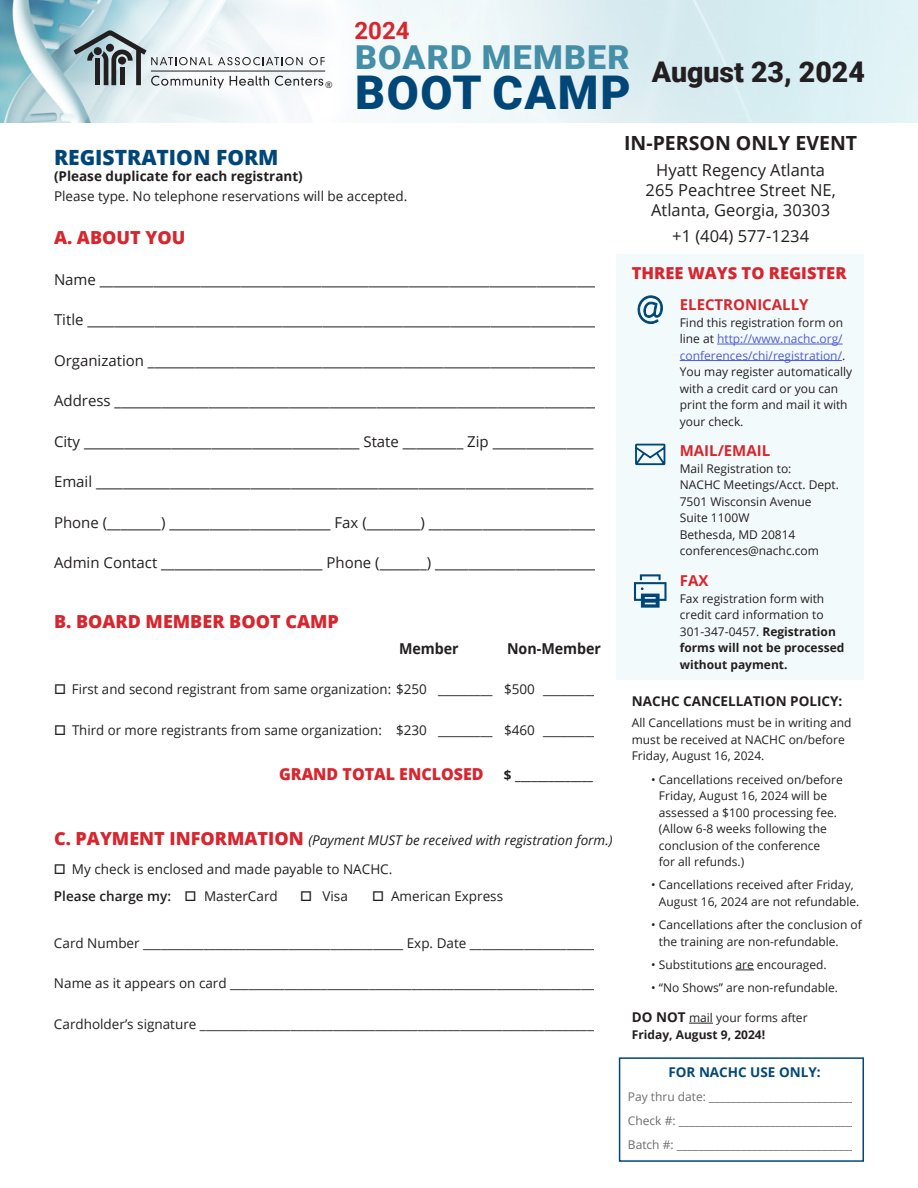
<style>
.page{position:relative;width:918px;height:1188px;background:#fff}
.page>*{position:absolute;margin:0;border:0;box-sizing:border-box;transform-origin:0 0}
.t1{font:900 46.5px "Roboto";letter-spacing:.035em;color:#004778}
.t2{font:900 33px "Roboto";letter-spacing:.035em;color:#448ea8}
.t3{font:900 28.5px "Roboto";color:#231f20}
.t4{font:700 24px "Roboto";color:#d8252e}
.t5{font:800 21px "Open Sans";color:#004778}
.t6{font:700 19.5px "Open Sans";color:#231f20}
.t7{font:800 18px "Open Sans";color:#d8252e}
.t8{font:16.5px/19.8px "Open Sans";color:#231f20;text-align:center}
.t9{font:800 16.5px "Open Sans";color:#d8252e}
.t10{font:15px "Open Sans";color:#231f20}
.t11{font:700 15px "Open Sans";color:#d8252e}
.t12{font:700 15px "Open Sans";color:#231f20;scale:.95 1}
.t13{font:13.5px/19.5px "Open Sans";color:#231f20}
.t14{font:italic 13.5px "Open Sans";color:#231f20}
.t15{font:600 13.5px "Open Sans";color:#231f20}
.t16{font:700 13.5px "Open Sans";color:#231f20}
.t17{font:700 13.5px "Open Sans";color:#004778}
.t18{font:12px/16.5px "Open Sans";color:#231f20}
.t19{font:12px "Open Sans";color:#6c6d70}
.t20{font:700 12px/16.5px "Open Sans";color:#231f20}
.t21{font:9px "Open Sans";color:#231f20}
.s1{font-weight:700}
.s2{font-weight:700;font-size:13.5px;color:#231f20}
.s3{font-weight:800;font-style:normal;font-size:18px;color:#d8252e}
.s4{font-weight:400}
.s5{color:#4f5cd6}
.s6{font-size:13.5px}
</style>
<div class="page">
<div style="left:617px;top:254px;width:247px;height:426px;background:#f3fafb"></div>
<img style="left:0;top:0;width:918px;height:122px">
<svg style="left:74px;top:30px;width:251px;height:58px"></svg>
<hr style="left:151px;top:71px;width:174px;height:1px;background:#231f20">
<hr style="left:717px;top:344px;width:126px;height:1px;background:#4f5cd6">
<hr style="left:680px;top:360px;width:162px;height:1px;background:#4f5cd6">
<svg style="left:736px;top:970px;width:18px;height:1px"></svg>
<svg style="left:689px;top:1023px;width:24px;height:1px"></svg>
<svg style="left:638px;top:295px;width:25px;height:29px"></svg>
<svg style="left:635px;top:443px;width:31px;height:23px"></svg>
<svg style="left:634px;top:574px;width:33px;height:34px"></svg>
<div style="left:619px;top:1057px;width:245px;height:105px;border:2px solid #004778"></div>
<p class="t21" style="left:325px;top:78px;width:9px">®</p>
<p class="t4" style="left:354px;top:13px;width:57px">2024</p>
<p class="t2" style="left:355px;top:34px;width:276px">BOARD MEMBER</p>
<p class="t1" style="left:355px;top:60px;width:277px">BOOT CAMP</p>
<p class="t3" style="left:652px;top:52px;width:215px">August 23, 2024</p>
<p class="t5" style="left:54px;top:141px;width:226px">REGISTRATION FORM</p>
<p class="t13" style="left:54px;top:166px;width:355px"><span class="s1">(Please duplicate for each registrant)<br></span>Please type. No telephone reservations will be accepted.</p>
<p class="t7" style="left:54px;top:224px;width:133px">A. ABOUT YOU</p>
<p class="t10" style="left:54px;top:269px;width:545px">Name __________________________________________________________________________</p>
<p class="t10" style="left:54px;top:309px;width:546px">Title ____________________________________________________________________________</p>
<p class="t10" style="left:54px;top:350px;width:546px">Organization ___________________________________________________________________</p>
<p class="t10" style="left:54px;top:390px;width:546px">Address ________________________________________________________________________</p>
<p class="t10" style="left:54px;top:431px;width:541px">City _________________________________________ State _________ Zip _______________</p>
<p class="t10" style="left:54px;top:471px;width:541px">Email __________________________________________________________________________</p>
<p class="t10" style="left:54px;top:512px;width:551px">Phone (________) ________________________ Fax (________) __________________________</p>
<p class="t10" style="left:54px;top:552px;width:551px">Admin Contact ________________________ Phone (_______) _________________________</p>
<p class="t7" style="left:54px;top:608px;width:286px">B. BOARD MEMBER BOOT CAMP</p>
<p class="t12" style="left:399px;top:638px;width:64px">Member</p>
<p class="t12" style="left:507px;top:638px;width:101px">Non-Member</p>
<p class="t13" style="left:54px;top:679px;width:545px">□ First and second registrant from same organization: $250 _________ $500 _________</p>
<p class="t13" style="left:54px;top:720px;width:545px">□ Third or more registrants from same organization: $230 _________ $460 _________</p>
<p class="t9" style="left:279px;top:761px;width:315px">GRAND TOTAL ENCLOSED <span class="s2">$ ______________</span></p>
<p class="t14" style="left:54px;top:831px;width:560px"><span class="s3">C. PAYMENT INFORMATION</span> (Payment MUST be received with registration form.)</p>
<p class="t13" style="left:54px;top:859px;width:340px">□ My check is enclosed and made payable to NACHC.</p>
<p class="t15" style="left:54px;top:887px;width:225px">Please charge my: □ <span class="s4">MasterCard</span></p>
<p class="t13" style="left:300px;top:886px;width:49px">□ Visa</p>
<p class="t13" style="left:372px;top:886px;width:133px">□ American Express</p>
<p class="t13" style="left:54px;top:933px;width:544px">Card Number ___________________________________________ Exp. Date _____________________</p>
<p class="t13" style="left:54px;top:973px;width:547px">Name as it appears on card _____________________________________________________________</p>
<p class="t13" style="left:54px;top:1014px;width:547px">Cardholder’s signature __________________________________________________________________</p>
<p class="t6" style="left:624px;top:129px;width:235px">IN-PERSON ONLY EVENT</p>
<p class="t8" style="left:656px;top:160px;width:170px">Hyatt Regency Atlanta</p>
<p class="t8" style="left:646px;top:180px;width:192px">265 Peachtree Street NE,<br>Atlanta, Georgia, 30303</p>
<p class="t8" style="left:672px;top:226px;width:138px">+1 (404) 577-1234</p>
<p class="t9" style="left:632px;top:261px;width:216px">THREE WAYS TO REGISTER</p>
<p class="t11" style="left:680px;top:294px;width:130px">ELECTRONICALLY</p>
<p class="t18" style="left:680px;top:314px;width:174px">Find this registration form on line at <span class="s5">http://www.nachc.org/ conferences/chi/registration/</span>.<br>You may register automatically with a credit card or you can print the form and mail it with your check.</p>
<p class="t11" style="left:680px;top:440px;width:92px">MAIL/EMAIL</p>
<p class="t18" style="left:680px;top:460px;width:113px">Mail Registration to:</p>
<p class="t18" style="left:680px;top:476px;width:161px">NACHC Meetings/Acct. Dept.</p>
<p class="t18" style="left:680px;top:493px;width:133px">7501 Wisconsin Avenue</p>
<p class="t18" style="left:680px;top:509px;width:71px">Suite 1100W</p>
<p class="t18" style="left:680px;top:526px;width:117px">Bethesda, MD 20814</p>
<p class="t18" style="left:680px;top:542px;width:141px">conferences@nachc.com</p>
<p class="t11" style="left:680px;top:570px;width:30px">FAX</p>
<p class="t18" style="left:680px;top:590px;width:166px">Fax registration form with credit card information to<br>301-347-0457. <span class="s1">Registration forms will not be processed without payment.</span></p>
<p class="t16" style="left:632px;top:692px;width:212px">NACHC CANCELLATION POLICY:</p>
<p class="t18" style="left:632px;top:715px;width:221px">All Cancellations must be in writing and must be received at NACHC on/before<br>Friday, August 16, 2024.</p>
<p class="t18" style="left:659px;top:771px;width:185px;text-indent:-8px">• Cancellations received on/before<br>Friday, August 16, 2024 will be assessed a $100 processing fee. (Allow 6-8 weeks following the conclusion of the conference<br>for all refunds.)</p>
<p class="t18" style="left:659px;top:877px;width:202px;text-indent:-8px">• Cancellations received after Friday,<br>August 16, 2024 are not refundable.</p>
<p class="t18" style="left:659px;top:916px;width:204px;text-indent:-8px">• Cancellations after the conclusion of the training are non-refundable.</p>
<p class="t18" style="left:651px;top:956px;width:177px">• Substitutions are encouraged.</p>
<p class="t18" style="left:651px;top:979px;width:188px">• “No Shows” are non-refundable.</p>
<p class="t20" style="left:632px;top:1009px;width:177px"><span class="s6">DO NOT</span> <span class="s4">mail your forms after<br></span>Friday, August 9, 2024!</p>
<p class="t17" style="left:668px;top:1063px;width:154px">FOR NACHC USE ONLY:</p>
<p class="t19" style="left:628px;top:1088px;width:228px">Pay thru date: ___________________________</p>
<p class="t19" style="left:628px;top:1112px;width:230px">Check #: _________________________________</p>
<p class="t19" style="left:628px;top:1136px;width:228px">Batch #: _________________________________</p>
</div>
